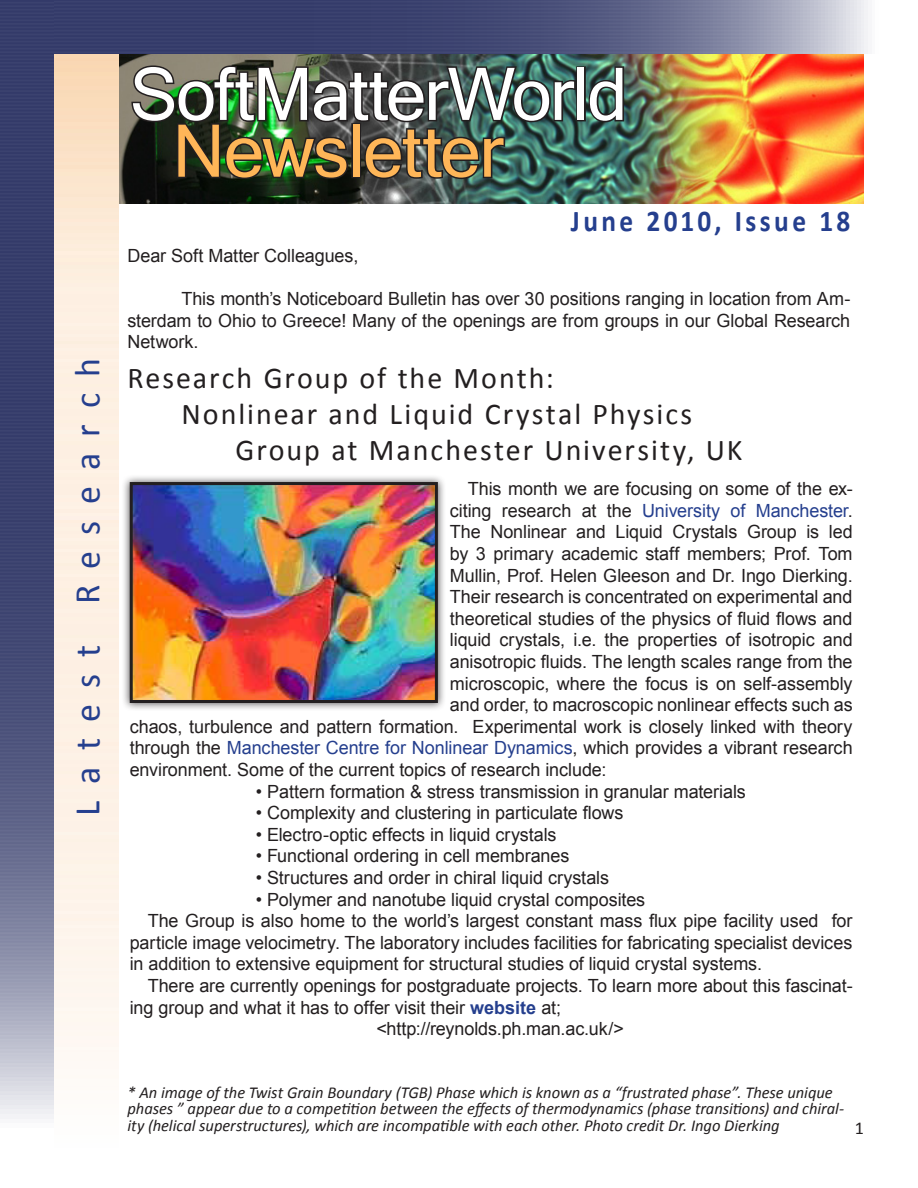
<style>
.page{position:relative;width:918px;height:1188px;background:#fff}
.page>*{position:absolute;margin:0;border:0;box-sizing:border-box;transform-origin:0 0}
.Heading1{font:72.75px "Microsoft Sans Serif";letter-spacing:-.025em;color:#fff}
.t1{font:72.75px "Microsoft Sans Serif";letter-spacing:-.015em;color:#ffb658}
.t2{font:36.3px "Calibri";letter-spacing:.45em;color:#253f8e}
.Article_Heading{font:30.3px "Calibri";letter-spacing:.065em;color:#231f20}
.DateHeading{font:700 30.3px "Calibri";letter-spacing:.125em;color:#253f8e;scale:.9 1}
.t3{font:18.15px/21.6px "Arial";letter-spacing:-.005em;color:#231f20;text-align:justify}
.t4{font:18.15px "Arial";letter-spacing:-.005em;color:#253f8e}
.t5{font:18.15px "Calibri";color:#231f20}
.t6{font:italic 16.65px/16.5px "Calibri";letter-spacing:-.005em;color:#231f20}
.s1{color:#231f20}
.s2{color:#253f8e}
.s3{font-weight:700;color:#253f8e}
</style>
<div class="page">
<img style="left:119px;top:54px;width:745px;height:150px">
<img style="left:54px;top:0;width:814px;height:54px">
<img style="left:0;top:0;width:54px;height:1119px">
<img style="left:130px;top:57px;width:448px;height:124px">
<div style="left:576px;top:66px;width:10px;height:55px;border:3px solid #231f20"></div>
<svg style="left:587px;top:65px;width:39px;height:59px;background:#37554d"></svg>
<div style="left:122px;top:474px;width:324px;height:237px;background:#231f20;opacity:.75"></div>
<img style="left:134px;top:486px;width:300px;height:213px">
<div style="left:130px;top:482px;width:308px;height:221px;border:3px solid #231f20"></div>
<p class="t2" style="left:65px;top:816px;width:459px;rotate:-90deg">Latest Research</p>
<p class="Heading1" style="left:130px;top:53px;width:499px">SoftMatterWorld</p>
<p class="t1" style="left:173px;top:110px;width:332px">Newsletter</p>
<p class="DateHeading" style="left:571px;top:202px;width:312px">June 2010, Issue 18</p>
<p class="t3" style="left:128px;top:245px;width:232px">Dear Soft Matter Colleagues,</p>
<p class="t3" style="left:128px;top:288px;width:724px;text-indent:54px">This month’s Noticeboard Bulletin has over 30 positions ranging in location from Am&shy;sterdam to Ohio to Greece! Many of the openings are from groups in our Global Research Network.</p>
<p class="Article_Heading" style="left:128px;top:359px;width:428px">Research Group of the Month:</p>
<p class="Article_Heading" style="left:182px;top:395px;width:512px">Nonlinear and Liquid Crystal Physics</p>
<p class="Article_Heading" style="left:236px;top:431px;width:508px">Group at Manchester University, UK</p>
<p class="t3" style="left:468px;top:478px;width:386px">This month we are focusing on some of the ex-</p>
<p class="t4" style="left:450px;top:498px;width:404px"><span class="s1">citing research at the</span> University of Manchester<span class="s1">.</span></p>
<p class="t3" style="left:450px;top:521px;width:404px">The Nonlinear and Liquid Crystals Group is led</p>
<p class="t3" style="left:450px;top:543px;width:404px">by 3 primary academic staff members; Prof. Tom</p>
<p class="t3" style="left:450px;top:565px;width:404px">Mullin, Prof. Helen Gleeson and Dr. Ingo Dierking.</p>
<p class="t3" style="left:450px;top:586px;width:404px">Their research is concentrated on experimental and</p>
<p class="t3" style="left:450px;top:608px;width:404px">theoretical studies of the physics of fluid flows and</p>
<p class="t3" style="left:450px;top:629px;width:404px">liquid crystals, i.e. the properties of isotropic and</p>
<p class="t3" style="left:450px;top:651px;width:404px">anisotropic fluids. The length scales range from the</p>
<p class="t3" style="left:450px;top:673px;width:404px">microscopic, where the focus is on self-assembly</p>
<p class="t3" style="left:450px;top:694px;width:404px">and order, to macroscopic nonlinear effects such as</p>
<p class="t3" style="left:130px;top:716px;width:724px">chaos, turbulence and pattern formation. Experimental work is closely linked with theory</p>
<p class="t3" style="left:130px;top:737px;width:724px">through the <span class="s2">Manchester Centre for Nonlinear Dynamics</span>, which provides a vibrant research</p>
<p class="t3" style="left:130px;top:759px;width:478px">environment. Some of the current topics of research include:</p>
<p class="t3" style="left:256px;top:781px;width:492px">• Pattern formation &amp; stress transmission in granular materials</p>
<p class="t3" style="left:256px;top:802px;width:369px">• Complexity and clustering in particulate flows</p>
<p class="t3" style="left:256px;top:824px;width:302px">• Electro-optic effects in liquid crystals</p>
<p class="t3" style="left:256px;top:845px;width:315px">• Functional ordering in cell membranes</p>
<p class="t3" style="left:256px;top:867px;width:355px">• Structures and order in chiral liquid crystals</p>
<p class="t3" style="left:256px;top:889px;width:391px">• Polymer and nanotube liquid crystal composites</p>
<p class="t3" style="left:130px;top:910px;width:724px;text-indent:18px">The Group is also home to the world’s largest constant mass flux pipe facility used for particle image velocimetry. The laboratory includes facilities for fabricating specialist devices in addition to extensive equipment for structural studies of liquid crystal systems.</p>
<p class="t3" style="left:130px;top:975px;width:724px;text-indent:18px">There are currently openings for postgraduate projects. To learn more about this fascinat&shy;ing group and what it has to offer visit their <span class="s3">website</span> at;</p>
<p class="t3" style="left:376px;top:1018px;width:249px">&lt;http://reynolds.ph.man.ac.uk/&gt;</p>
<p class="t6" style="left:128px;top:1083px;width:718px">* An image of the Twist Grain Boundary (TGB) Phase which is known as a “frustrated phase”. These unique phases ” appear due to a competition between the effects of thermodynamics (phase transitions) and chiral&shy;ity (helical superstructures), which are incompatible with each other. Photo credit Dr. Ingo Dierking</p>
<p class="t5" style="left:855px;top:1117px;width:11px">1</p>
</div>
